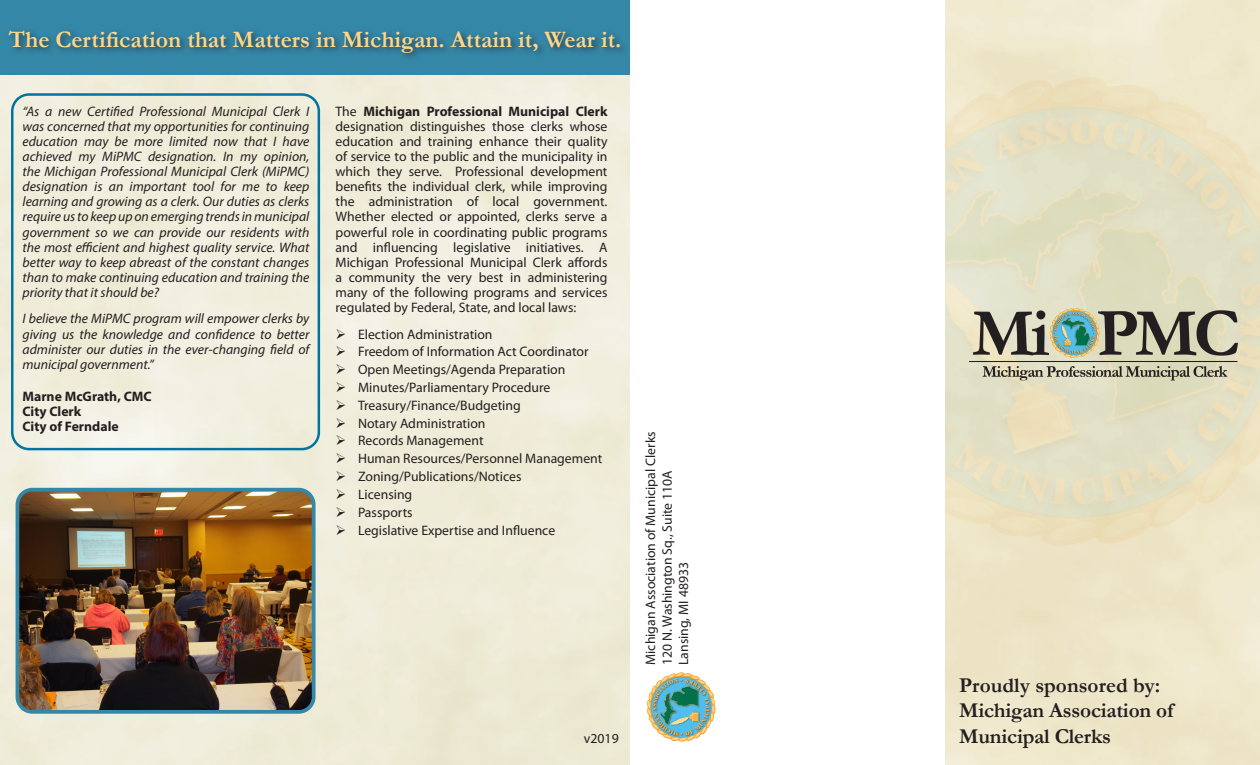
<style>
.page{position:relative;width:1260px;height:765px;background:#fff}
.page>*{position:absolute;margin:0;border:0;box-sizing:border-box;transform-origin:0 0}
.t1{font:700 23.75px "Garamond";color:#fed689}
.t2{font:700 21.25px/25.6px "Garamond";letter-spacing:-.01em;color:#231f20}
.Title_Style{font:13.75px/15.1px "Myriad Pro";color:#231f20;text-align:justify}
.t3{font:italic 13.75px/15.1px "Myriad Pro";color:#231f20;text-align:justify}
.t4{font:700 13.75px "Myriad Pro";color:#231f20}
.s1{font-weight:700}
</style>
<div class="page">
<img style="left:0;top:75px;width:630px;height:690px">
<svg style="left:945px;top:0;width:315px;height:765px;background:#e9e3c6"></svg>
<div style="left:0;top:0;width:630px;height:75px;background:#3587a8"></div>
<img style="left:646px;top:672px;width:70px;height:70px">
<div style="left:6px;top:27px;width:622px;height:35px;background:#231f20;opacity:.7"></div>
<div style="left:11px;top:93px;width:309px;height:357px;border:2px solid #0074a0;border-radius:17px"></div>
<img style="left:949px;top:291px;width:311px;height:104px">
<img style="left:17px;top:490px;width:297px;height:222px">
<div style="left:16px;top:488px;width:300px;height:226px;border:4px solid #3587a8;border-radius:15px"></div>
<svg style="left:337px;top:328px;width:8px;height:11px"></svg>
<svg style="left:337px;top:346px;width:8px;height:10px"></svg>
<svg style="left:337px;top:364px;width:8px;height:10px"></svg>
<svg style="left:337px;top:382px;width:8px;height:10px"></svg>
<svg style="left:337px;top:400px;width:8px;height:10px"></svg>
<svg style="left:337px;top:418px;width:8px;height:10px"></svg>
<svg style="left:337px;top:435px;width:8px;height:10px"></svg>
<svg style="left:337px;top:453px;width:8px;height:10px"></svg>
<svg style="left:337px;top:471px;width:8px;height:10px"></svg>
<svg style="left:337px;top:489px;width:8px;height:10px"></svg>
<svg style="left:337px;top:507px;width:8px;height:10px"></svg>
<svg style="left:337px;top:525px;width:8px;height:10px"></svg>
<p class="t1" style="left:9px;top:23px;width:614px">The Certification that Matters in Michigan. Attain it, Wear it.</p>
<p class="t3" style="left:23px;top:103px;width:288px">“As a new Certified Professional Municipal Clerk I was concerned that my opportunities for continuing education may be more limited now that I have achieved my MiPMC designation. In my opinion, the Michigan Professional Municipal Clerk (MiPMC) designation is an important tool for me to keep learning and growing as a clerk. Our duties as clerks require us to keep up on emerging trends in municipal government so we can provide our residents with the most efficient and highest quality service. What better way to keep abreast of the constant changes than to make continuing education and training the priority that it should be?</p>
<p class="t3" style="left:23px;top:311px;width:288px">I believe the MiPMC program will empower clerks by giving us the knowledge and confidence to better administer our duties in the ever-changing field of municipal government.”</p>
<p class="t4" style="left:22px;top:387px;width:131px">Marne McGrath, CMC</p>
<p class="t4" style="left:22px;top:402px;width:60px">City Clerk</p>
<p class="t4" style="left:22px;top:418px;width:98px">City of Ferndale</p>
<p class="Title_Style" style="left:336px;top:103px;width:273px">The <span class="s1">Michigan Professional Municipal Clerk </span>designation distinguishes those clerks whose education and training enhance their quality of service to the public and the municipality in which they serve. Professional development benefits the individual clerk, while improving the administration of local government.<br>Whether elected or appointed, clerks serve a powerful role in coordinating public programs and influencing legislative initiatives. A Michigan Professional Municipal Clerk affords a community the very best in administering many of the following programs and services regulated by Federal, State, and local laws:</p>
<p class="Title_Style" style="left:358px;top:326px;width:136px">Election Administration</p>
<p class="Title_Style" style="left:358px;top:344px;width:232px">Freedom of Information Act Coordinator</p>
<p class="Title_Style" style="left:358px;top:362px;width:209px">Open Meetings/Agenda Preparation</p>
<p class="Title_Style" style="left:358px;top:380px;width:194px">Minutes/Parliamentary Procedure</p>
<p class="Title_Style" style="left:358px;top:397px;width:164px">Treasury/Finance/Budgeting</p>
<p class="Title_Style" style="left:358px;top:415px;width:129px">Notary Administration</p>
<p class="Title_Style" style="left:358px;top:433px;width:127px">Records Management</p>
<p class="Title_Style" style="left:358px;top:451px;width:246px">Human Resources/Personnel Management</p>
<p class="Title_Style" style="left:358px;top:469px;width:165px">Zoning/Publications/Notices</p>
<p class="Title_Style" style="left:358px;top:487px;width:56px">Licensing</p>
<p class="Title_Style" style="left:358px;top:504px;width:56px">Passports</p>
<p class="Title_Style" style="left:358px;top:522px;width:199px">Legislative Expertise and Influence</p>
<p class="Title_Style" style="left:643px;top:665px;width:235px;rotate:-90deg">Michigan Association of Municipal Clerks</p>
<p class="Title_Style" style="left:659px;top:665px;width:196px;rotate:-90deg">120 N. Washington Sq., Suite 110A</p>
<p class="Title_Style" style="left:676px;top:665px;width:104px;rotate:-90deg">Lansing, MI 48933</p>
<p class="Title_Style" style="left:584px;top:730px;width:36px">v2019</p>
<p class="t2" style="left:959px;top:672px;width:203px">Proudly sponsored by:</p>
<p class="t2" style="left:959px;top:698px;width:216px">Michigan Association of<br>Municipal Clerks</p>
</div>
